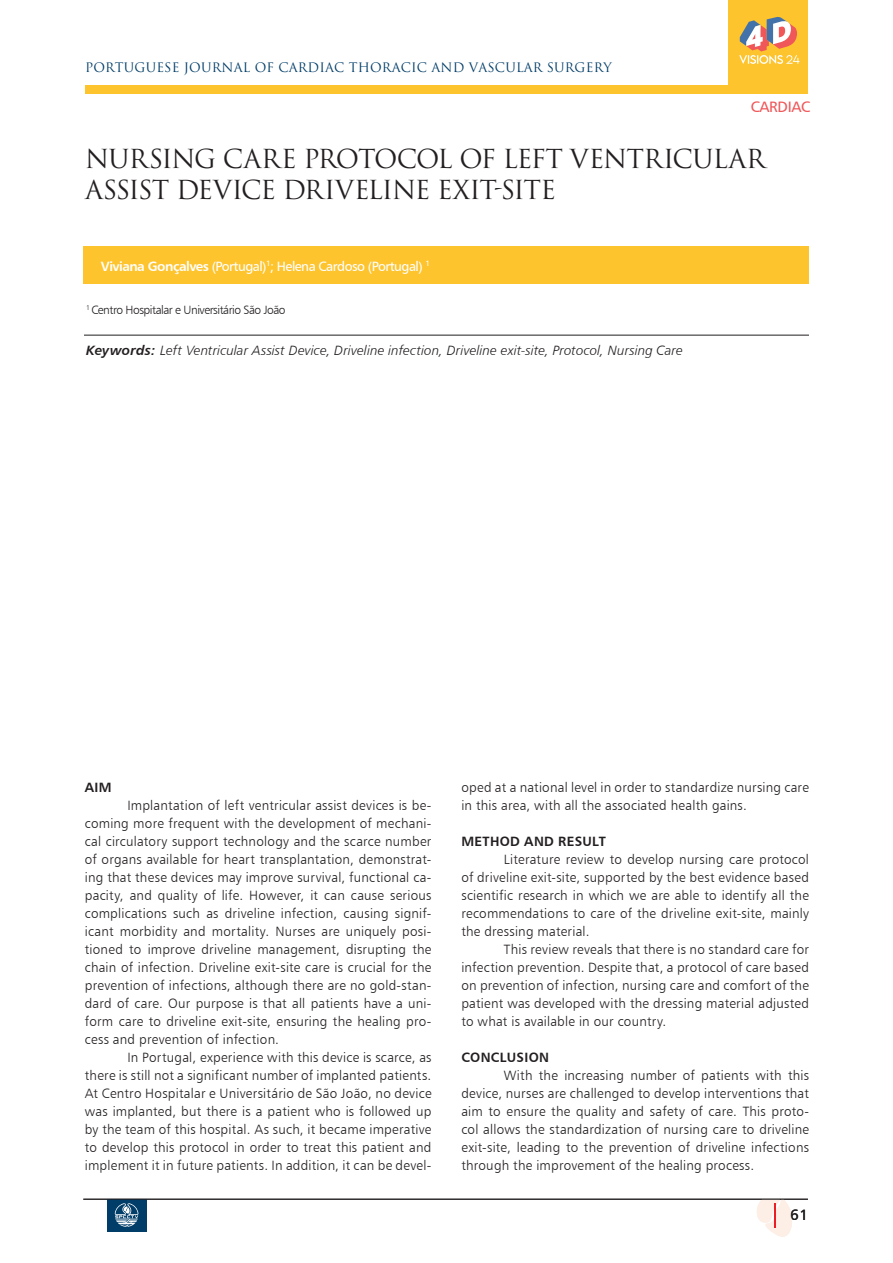
<style>
.page{position:relative;width:893px;height:1263px;background:#fff}
.page>*{position:absolute;margin:0;border:0;box-sizing:border-box;transform-origin:0 0}
.t1{font:25.5px/31.5px "Trajan Pro 3";letter-spacing:-.04em;color:#231f20}
.t2{font:15.15px "Humanist 777 BT Roman B";letter-spacing:-.02em;color:#f05759}
.t3{font:15px "Humanist 777 BT Roman B";color:#231f20}
.t4{font:13.5px/18px "Humanist 777 BT Light B";letter-spacing:.015em;color:#231f20;text-align:justify}
.t5{font:13.5px "Humanist 777 BT Light Italic B";letter-spacing:.005em;color:#231f20}
.t6{font:13.5px "Humanist 777 BT Roman B";letter-spacing:-.04em;color:#fff}
.t7{font:13.5px "Humanist 777 BT Bold B";letter-spacing:.025em;color:#231f20}
.t8{font:12.75px "Trajan Pro 3";letter-spacing:.01em;color:#003d68}
.t9{font:12px "Humanist 777 BT Light B";letter-spacing:-.04em;color:#231f20}
.s1{font-family:"Humanist 777 BT Bold B"}
.s2{font-family:"Humanist 777 BT Bold Italic B"}
</style>
<div class="page">
<div style="left:85px;top:85px;width:723px;height:8px;background:#fec42e"></div>
<div style="left:729px;top:0;width:79px;height:93px;background:#fec42e"></div>
<svg style="left:739px;top:17px;width:60px;height:47px"></svg>
<div style="left:107px;top:1199px;width:40px;height:33px;background:#003d68"></div>
<svg style="left:115px;top:1203px;width:23px;height:24px"></svg>
<svg style="left:757px;top:1200px;width:35px;height:37px"></svg>
<hr style="left:83px;top:1199px;width:725px;height:1px;background:#231f20">
<div style="left:84px;top:247px;width:725px;height:37px;background:#fec42e"></div>
<hr style="left:84px;top:335px;width:725px;height:1px;background:#231f20">
<p class="t8" style="left:85px;top:59px;width:528px">PORTUGUESE JOURNAL OF CARDIAC THORACIC AND VASCULAR SURGERY</p>
<p class="t2" style="left:751px;top:97px;width:61px">CARDIAC</p>
<h1 class="t1" style="left:85px;top:144px;width:682px">NURSING CARE PROTOCOL OF LEFT VENTRICULAR<br>ASSIST DEVICE DRIVELINE EXIT-SITE</h1>
<p class="t6" style="left:101px;top:257px;width:331px"><span class="s1">Viviana Gonçalves</span> (Portugal)<sup>1</sup>; Helena Cardoso (Portugal) <sup>1</sup></p>
<p class="t9" style="left:86px;top:303px;width:201px"><sup>1</sup> Centro Hospitalar e Universitário São João</p>
<p class="t5" style="left:86px;top:342px;width:598px"><span class="s2">Keywords:</span> Left Ventricular Assist Device, Driveline infection, Driveline exit-site, Protocol, Nursing Care</p>
<p class="t7" style="left:85px;top:779px;width:28px">AIM</p>
<p class="t4" style="left:85px;top:796px;width:348px;text-indent:43px">Implantation of left ventricular assist devices is be&shy;coming more frequent with the development of mechani&shy;cal circulatory support technology and the scarce number of organs available for heart transplantation, demonstrat&shy;ing that these devices may improve survival, functional ca&shy;pacity, and quality of life. However, it can cause serious complications such as driveline infection, causing signif&shy;icant morbidity and mortality. Nurses are uniquely posi&shy;tioned to improve driveline management, disrupting the chain of infection. Driveline exit-site care is crucial for the prevention of infections, although there are no gold-stan&shy;dard of care. Our purpose is that all patients have a uni&shy;form care to driveline exit-site, ensuring the healing pro&shy;cess and prevention of infection.</p>
<p class="t4" style="left:85px;top:1048px;width:348px;text-indent:43px">In Portugal, experience with this device is scarce, as there is still not a significant number of implanted patients.<br>At Centro Hospitalar e Universitário de São João, no device was implanted, but there is a patient who is followed up by the team of this hospital. As such, it became imperative to develop this protocol in order to treat this patient and implement it in future patients. In addition, it can be devel-</p>
<p class="t4" style="left:461px;top:778px;width:349px">oped at a national level in order to standardize nursing care in this area, with all the associated health gains.</p>
<p class="t7" style="left:461px;top:833px;width:146px">METHOD AND RESULT</p>
<p class="t4" style="left:461px;top:850px;width:349px;text-indent:43px">Literature review to develop nursing care protocol of driveline exit-site, supported by the best evidence based scientific research in which we are able to identify all the recommendations to care of the driveline exit-site, mainly the dressing material.</p>
<p class="t4" style="left:461px;top:940px;width:349px;text-indent:43px">This review reveals that there is no standard care for infection prevention. Despite that, a protocol of care based on prevention of infection, nursing care and comfort of the patient was developed with the dressing material adjusted to what is available in our country.</p>
<p class="t7" style="left:461px;top:1049px;width:89px">CONCLUSION</p>
<p class="t4" style="left:461px;top:1066px;width:349px;text-indent:43px">With the increasing number of patients with this device, nurses are challenged to develop interventions that aim to ensure the quality and safety of care. This proto&shy;col allows the standardization of nursing care to driveline exit-site, leading to the prevention of driveline infections through the improvement of the healing process.</p>
<p class="t3" style="left:790px;top:1205px;width:19px">61</p>
</div>
